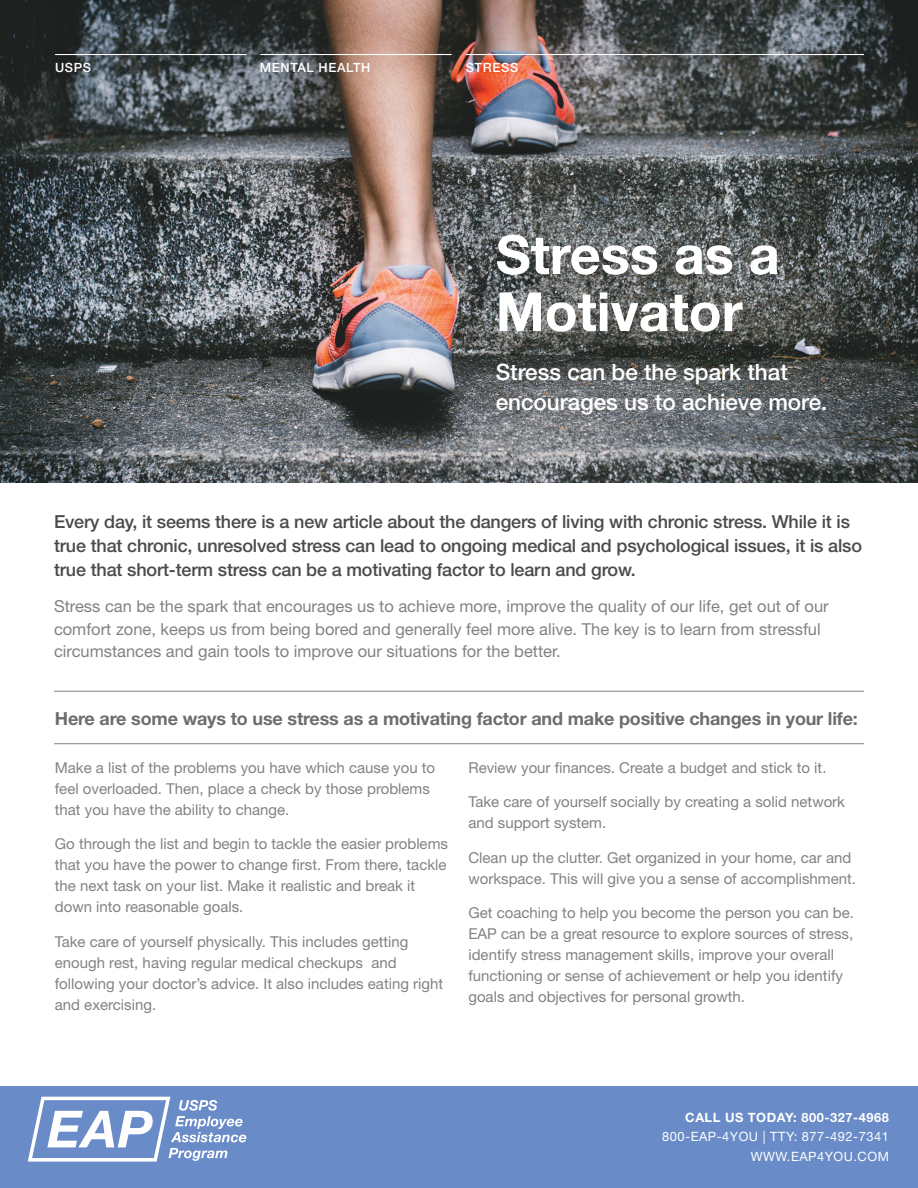
<style>
.page{position:relative;width:918px;height:1188px;background:#fff}
.page>*{position:absolute;margin:0;border:0;box-sizing:border-box;transform-origin:0 0}
.t1{font:700 54px/57px "Helvetica Neue LT Std";color:#fff}
.t2{font:500 22.5px/30px "Helvetica Neue LT Std";color:#fff}
.t3{font:500 18px/24px "Helvetica Neue LT Std";letter-spacing:-.01em;color:#4a4b4b}
.t4{font:700 18px "Helvetica Neue LT Std";letter-spacing:-.01em;color:#6c6d70}
.t5{font:16.5px/22.5px "Helvetica Neue LT Std";color:#808285}
.t6{font:15px/21px "Helvetica Neue LT Std";color:#808285}
.t7{font:12.9px/19px "Helvetica Neue LT Std";letter-spacing:.04em;color:#fff;text-align:right}
.t8{font:700 12.9px "Helvetica Neue LT Std";letter-spacing:.04em;color:#fff}
.t9{font:500 12.75px "Helvetica Neue LT Std";letter-spacing:.05em;color:#fff}
</style>
<div class="page">
<div style="left:0;top:1087px;width:918px;height:101px;background:#698bc7"></div>
<svg style="left:28px;top:1097px;width:218px;height:65px"></svg>
<img style="left:0;top:0;width:918px;height:482px">
<hr style="left:55px;top:54px;width:191px;height:1px;background:#fff">
<hr style="left:260px;top:54px;width:192px;height:1px;background:#fff">
<hr style="left:466px;top:54px;width:398px;height:1px;background:#fff">
<hr style="left:54px;top:743px;width:810px;height:1px;background:#808285">
<hr style="left:54px;top:691px;width:810px;height:1px;background:#808285">
<p class="t9" style="left:55px;top:60px;width:38px">USPS</p>
<p class="t9" style="left:260px;top:60px;width:112px">MENTAL HEALTH</p>
<p class="t9" style="left:466px;top:60px;width:54px">STRESS</p>
<h1 class="t1" style="left:496px;top:225px;width:286px">Stress as a<br>Motivator</h1>
<h2 class="t2" style="left:496px;top:357px;width:333px">Stress can be the spark that encourages us to achieve more.</h2>
<p class="t3" style="left:54px;top:510px;width:810px">Every day, it seems there is a new article about the dangers of living with chronic stress. While it is true that chronic, unresolved stress can lead to ongoing medical and psychological issues, it is also true that short-term stress can be a motivating factor to learn and grow.</p>
<p class="t5" style="left:54px;top:595px;width:776px">Stress can be the spark that encourages us to achieve more, improve the quality of our life, get out of our comfort zone, keeps us from being bored and generally feel more alive. The key is to learn from stressful circumstances and gain tools to improve our situations for the better.</p>
<p class="t4" style="left:55px;top:707px;width:805px">Here are some ways to use stress as a motivating factor and make positive changes in your life:</p>
<p class="t6" style="left:55px;top:757px;width:382px">Make a list of the problems you have which cause you to feel overloaded. Then, place a check by those problems that you have the ability to change.</p>
<p class="t6" style="left:55px;top:833px;width:395px">Go through the list and begin to tackle the easier problems that you have the power to change first. From there, tackle the next task on your list. Make it realistic and break it down into reasonable goals.</p>
<p class="t6" style="left:55px;top:931px;width:390px">Take care of yourself physically. This includes getting enough rest, having regular medical checkups and following your doctor’s advice. It also includes eating right and exercising.</p>
<p class="t6" style="left:468px;top:757px;width:360px">Review your finances. Create a budget and stick to it.</p>
<p class="t6" style="left:468px;top:791px;width:378px">Take care of yourself socially by creating a solid network and support system.</p>
<p class="t6" style="left:468px;top:847px;width:389px">Clean up the clutter. Get organized in your home, car and workspace. This will give you a sense of accomplishment.</p>
<p class="t6" style="left:468px;top:902px;width:387px">Get coaching to help you become the person you can be.<br>EAP can be a great resource to explore sources of stress, identify stress management skills, improve your overall functioning or sense of achievement or help you identify goals and objectives for personal growth.</p>
<p class="t8" style="left:685px;top:1110px;width:205px">CALL US TODAY: 800-327-4968</p>
<p class="t7" style="left:662px;top:1127px;width:228px">800-EAP-4YOU | TTY: 877-492-7341<br>WWW.EAP4YOU.COM</p>
</div>
